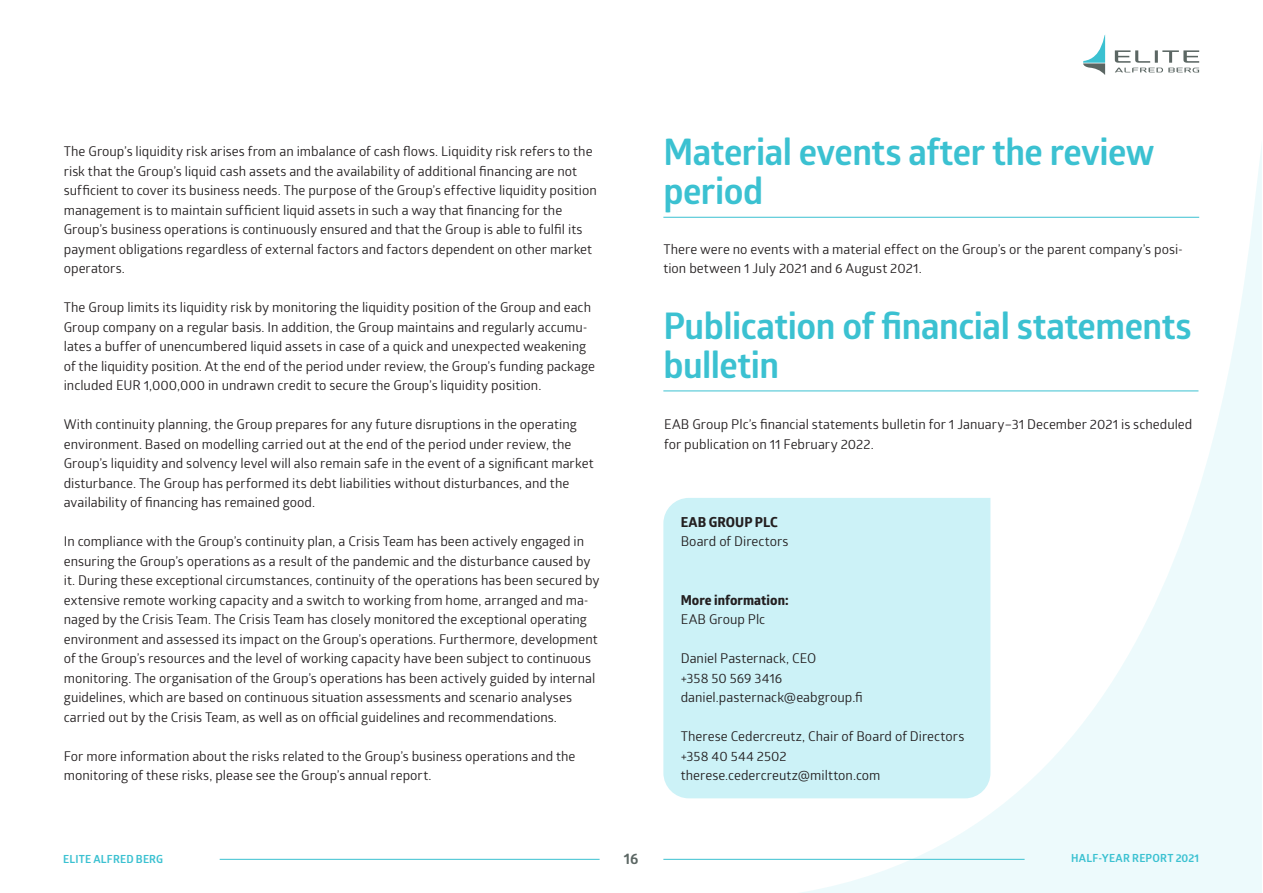
<style>
.page{position:relative;width:1263px;height:893px;background:#fff}
.page>*{position:absolute;margin:0;border:0;box-sizing:border-box;transform-origin:0 0}
.Otsikko_2{font:700 36px/39px "Glober";letter-spacing:-.015em;color:#3bc1d1}
.t1{font:700 15px "Glober";color:#5b6663}
.Leipis-perusteksti{font:13.5px/19.5px "Glober";color:#231f20}
.Leipis-perusteksti-2{font:800 13.5px/19.5px "Glober";letter-spacing:.005em;color:#231f20}
.t2{font:700 10.95px "Glober";letter-spacing:.02em;color:#3bc1d1}
.s1{font-weight:800}
.s2{font-weight:400}
</style>
<div class="page">
<svg style="left:770px;top:145px;width:492px;height:748px"></svg>
<div style="left:663px;top:498px;width:327px;height:300px;background:#ccf2f7"></div>
<svg style="left:1115px;top:50px;width:84px;height:22px"></svg>
<svg style="left:1083px;top:35px;width:22px;height:40px"></svg>
<hr style="left:220px;top:859px;width:380px;height:1px;background:#3bc1d1">
<hr style="left:663px;top:859px;width:361px;height:1px;background:#3bc1d1">
<hr style="left:663px;top:217px;width:536px;height:1px;background:#3bc1d1">
<hr style="left:663px;top:391px;width:535px;height:1px;background:#3bc1d1">
<p class="Leipis-perusteksti" style="left:64px;top:141px;width:534px">The Group’s liquidity risk arises from an imbalance of cash flows. Liquidity risk refers to the risk that the Group’s liquid cash assets and the availability of additional financing are not sufficient to cover its business needs. The purpose of the Group’s effective liquidity position management is to maintain sufficient liquid assets in such a way that financing for the Group’s business operations is continuously ensured and that the Group is able to fulfil its payment obligations regardless of external factors and factors dependent on other market operators.</p>
<p class="Leipis-perusteksti" style="left:64px;top:297px;width:533px">The Group limits its liquidity risk by monitoring the liquidity position of the Group and each Group company on a regular basis. In addition, the Group maintains and regularly accumu&shy;lates a buffer of unencumbered liquid assets in case of a quick and unexpected weakening of the liquidity position. At the end of the period under review, the Group’s funding package included EUR 1,000,000 in undrawn credit to secure the Group’s liquidity position.</p>
<p class="Leipis-perusteksti" style="left:64px;top:414px;width:531px">With continuity planning, the Group prepares for any future disruptions in the operating environment. Based on modelling carried out at the end of the period under review, the Group’s liquidity and solvency level will also remain safe in the event of a significant market disturbance. The Group has performed its debt liabilities without disturbances, and the availability of financing has remained good.</p>
<p class="Leipis-perusteksti" style="left:64px;top:531px;width:537px">In compliance with the Group’s continuity plan, a Crisis Team has been actively engaged in ensuring the Group’s operations as a result of the pandemic and the disturbance caused by it. During these exceptional circumstances, continuity of the operations has been secured by extensive remote working capacity and a switch to working from home, arranged and ma&shy;naged by the Crisis Team. The Crisis Team has closely monitored the exceptional operating environment and assessed its impact on the Group’s operations. Furthermore, development of the Group’s resources and the level of working capacity have been subject to continuous monitoring. The organisation of the Group’s operations has been actively guided by internal guidelines, which are based on continuous situation assessments and scenario analyses carried out by the Crisis Team, as well as on official guidelines and recommendations.</p>
<p class="Leipis-perusteksti" style="left:64px;top:745px;width:513px">For more information about the risks related to the Group’s business operations and the monitoring of these risks, please see the Group’s annual report.</p>
<p class="Otsikko_2" style="left:663px;top:132px;width:493px">Material events after the review period</p>
<p class="Leipis-perusteksti" style="left:663px;top:238px;width:521px">There were no events with a material effect on the Group’s or the parent company’s posi&shy;tion between 1 July 2021 and 6 August 2021.</p>
<p class="Otsikko_2" style="left:663px;top:306px;width:530px">Publication of financial statements bulletin</p>
<p class="Leipis-perusteksti" style="left:664px;top:414px;width:530px">EAB Group Plc’s financial statements bulletin for 1 January–31 December 2021 is scheduled for publication on 11 February 2022.</p>
<p class="Leipis-perusteksti" style="left:681px;top:511px;width:109px"><span class="s1">EAB GROUP PLC<br></span>Board of Directors</p>
<p class="Leipis-perusteksti-2" style="left:681px;top:590px;width:109px">More information:<br><span class="s2">EAB Group Plc</span></p>
<p class="Leipis-perusteksti" style="left:681px;top:648px;width:184px">Daniel Pasternack, CEO<br>+358 50 569 3416 daniel.pasternack@eabgroup.fi</p>
<p class="Leipis-perusteksti" style="left:681px;top:726px;width:285px">Therese Cedercreutz, Chair of Board of Directors +358 40 544 2502 therese.cedercreutz@miltton.com</p>
<p class="t2" style="left:63px;top:852px;width:102px">ELITE ALFRED BERG</p>
<p class="t1" style="left:624px;top:847px;width:16px">16</p>
<p class="t2" style="left:1071px;top:850px;width:130px">HALF-YEAR REPORT 2021</p>
</div>
